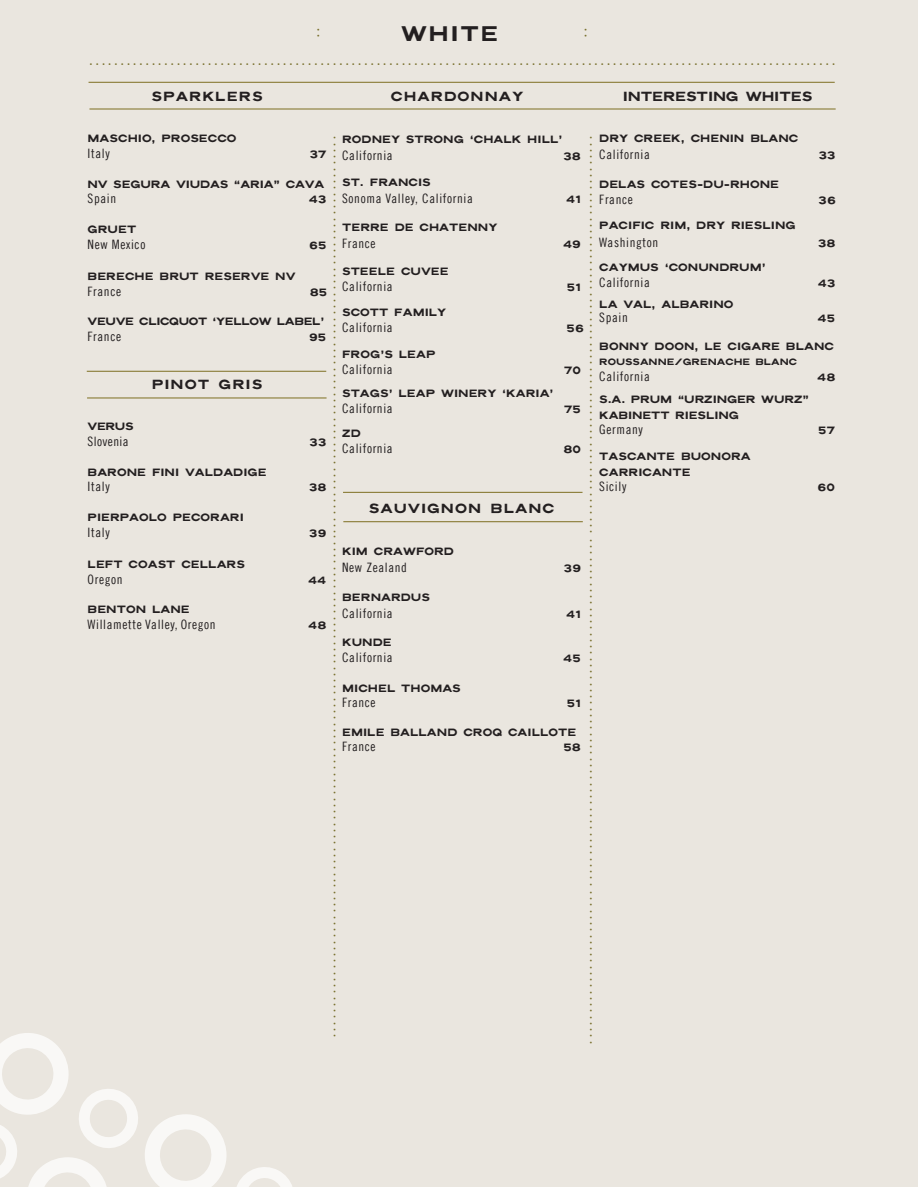
<style>
.page{position:relative;width:918px;height:1188px;background:#fff}
.page>*{position:absolute;margin:0;border:0;box-sizing:border-box;transform-origin:0 0}
.t1{font:31.2px "Lunar Orbiter";letter-spacing:.05em;color:#231f20}
.t2{font:19.5px "Lunar Orbiter";letter-spacing:.05em;color:#231f20}
.t3{font:19.5px "Lunar Orbiter";letter-spacing:-.01em;color:#231f20}
.t4{font:16.2px "Times";color:#79702d}
.t5{font:15.6px/15.6px "Lunar Orbiter";color:#231f20}
.t6{font:15.6px "Times";color:#79702d}
.t7{font:15.6px/29.8px "Lunar Orbiter";letter-spacing:-.025em;color:#231f20;text-align:right}
.t8{font:13.5px "Lunar Orbiter";color:#231f20}
.t9{font:13.05px "Trade Gothic LT Std Cn 18";letter-spacing:.05em;color:#231f20}
.t10{font:13.05px "Trade Gothic LT Std Cn 18";letter-spacing:.03em;color:#231f20}
</style>
<div class="page">
<div style="left:0;top:0;width:918px;height:1187px;background:#eae6df"></div>
<svg style="left:0;top:1033px;width:292px;height:154px"></svg>
<hr style="left:89px;top:82px;width:746px;height:1px;background:#7e6f22">
<hr style="left:89px;top:109px;width:747px;height:1px;background:#7e6f22">
<hr style="left:87px;top:371px;width:239px;height:1px;background:#7e6f22">
<hr style="left:87px;top:398px;width:240px;height:1px;background:#7e6f22">
<hr style="left:343px;top:492px;width:240px;height:1px;background:#7e6f22">
<hr style="left:343px;top:521px;width:240px;height:1px;background:#7e6f22">
<h1 class="t1" style="left:401px;top:18px;width:99px">WHITE</h1>
<p class="t6" style="left:89px;top:45px;width:748px">.. . .. . . .. . .......... .. . .. .. . . .. . . .. . . .. . . . . . . . . . . ..... . . . . . . . . . . .. . . . . . .. . .. . . .. . . .. . ... . .. . . .. . . .. . . .. ... . . .. . . .. . . .. . .</p>
<p class="t4" style="left:338px;top:27px;width:12px;rotate:90deg">..</p>
<p class="t4" style="left:605px;top:27px;width:12px;rotate:90deg">..</p>
<p class="t3" style="left:623px;top:86px;width:191px">INTERESTING WHITES</p>
<p class="t5" style="left:599px;top:131px;width:201px">DRY CREEK, CHENIN BLANC</p>
<p class="t9" style="left:599px;top:147px;width:52px">California</p>
<p class="t5" style="left:819px;top:148px;width:18px">33</p>
<p class="t5" style="left:599px;top:176px;width:181px">DELAS COTES-DU-RHONE</p>
<p class="t9" style="left:599px;top:191px;width:35px">France</p>
<p class="t5" style="left:819px;top:192px;width:19px">36</p>
<p class="t5" style="left:599px;top:217px;width:198px">PACIFIC RIM, DRY RIESLING</p>
<p class="t9" style="left:599px;top:235px;width:60px">Washington</p>
<p class="t5" style="left:818px;top:236px;width:19px">38</p>
<p class="t5" style="left:599px;top:260px;width:168px">CAYMUS ‘CONUNDRUM’</p>
<p class="t9" style="left:599px;top:275px;width:52px">California</p>
<p class="t5" style="left:818px;top:275px;width:19px">43</p>
<p class="t5" style="left:599px;top:297px;width:136px">LA VAL, ALBARINO</p>
<p class="t9" style="left:599px;top:309px;width:30px">Spain</p>
<p class="t2" style="left:151px;top:86px;width:113px">SPARKLERS</p>
<p class="t5" style="left:88px;top:131px;width:151px">MASCHIO, PROSECCO</p>
<p class="t9" style="left:88px;top:146px;width:24px">Italy</p>
<p class="t2" style="left:391px;top:87px;width:134px">CHARDONNAY</p>
<p class="t5" style="left:342px;top:131px;width:222px">RODNEY STRONG ‘CHALK HILL’</p>
<p class="t9" style="left:342px;top:147px;width:52px">California</p>
<p class="t5" style="left:563px;top:148px;width:19px">38</p>
<p class="t5" style="left:342px;top:174px;width:90px">ST. FRANCIS</p>
<p class="t9" style="left:342px;top:190px;width:132px">Sonoma Valley, California</p>
<p class="t5" style="left:566px;top:191px;width:16px">41</p>
<p class="t5" style="left:342px;top:219px;width:157px">TERRE DE CHATENNY</p>
<p class="t9" style="left:342px;top:236px;width:35px">France</p>
<p class="t5" style="left:563px;top:236px;width:20px">49</p>
<p class="t5" style="left:342px;top:264px;width:108px">STEELE CUVEE</p>
<p class="t9" style="left:342px;top:278px;width:52px">California</p>
<p class="t5" style="left:567px;top:279px;width:16px">51</p>
<p class="t5" style="left:342px;top:304px;width:106px">SCOTT FAMILY</p>
<p class="t9" style="left:342px;top:319px;width:52px">California</p>
<p class="t5" style="left:566px;top:320px;width:19px">56</p>
<p class="t5" style="left:342px;top:346px;width:95px">FROG’S LEAP</p>
<p class="t9" style="left:342px;top:361px;width:52px">California</p>
<p class="t5" style="left:564px;top:362px;width:18px">70</p>
<p class="t5" style="left:342px;top:385px;width:213px">STAGS’ LEAP WINERY ‘KARIA’</p>
<p class="t9" style="left:342px;top:400px;width:52px">California</p>
<p class="t5" style="left:564px;top:401px;width:18px">75</p>
<p class="t5" style="left:342px;top:426px;width:20px">ZD</p>
<p class="t9" style="left:342px;top:440px;width:52px">California</p>
<p class="t5" style="left:563px;top:441px;width:19px">80</p>
<p class="t6" style="left:354px;top:135px;width:903px;rotate:90deg">... .. ... .. ... .... ..... .. ..... .. . . ... . . .. .. . . .. . . .. . . .. . . .. . . .. .... ... . ... .... ..... ... .. . . ... . .. . . ... . .. . . . . . . . . . . . . . . . . .. . . .. . . . . . . . . . ... . ... .. . .</p>
<p class="t6" style="left:610px;top:135px;width:910px;rotate:90deg">... .. ... .. ... .... ..... .. ..... .. . . ... . . .. .. . . .. . . .. . . .. . . .. . . .. .. .. ... . ... .... ..... ... .. . . ... . .. . . ... . .. . . . . . . . . . . . . . . . . . . . . .. . . . . . . . . . ... . ... .. . .</p>
<p class="t5" style="left:88px;top:139px;width:240px;line-height:29.8px;text-align:right">37<br>NV SEGURA VIUDAS “ARIA” CAVA</p>
<p class="t9" style="left:88px;top:191px;width:30px">Spain</p>
<p class="t5" style="left:309px;top:192px;width:19px">43</p>
<p class="t5" style="left:88px;top:222px;width:50px">GRUET</p>
<p class="t9" style="left:88px;top:236px;width:59px">New Mexico</p>
<p class="t5" style="left:309px;top:237px;width:19px">65</p>
<p class="t5" style="left:88px;top:268px;width:209px">BERECHE BRUT RESERVE NV</p>
<p class="t9" style="left:88px;top:283px;width:35px">France</p>
<p class="t7" style="left:88px;top:277px;width:241px">85<br>VEUVE CLICQUOT ‘YELLOW LABEL’</p>
<p class="t9" style="left:88px;top:329px;width:35px">France</p>
<p class="t5" style="left:309px;top:329px;width:19px">95</p>
<p class="t2" style="left:152px;top:374px;width:112px">PINOT GRIS</p>
<p class="t5" style="left:88px;top:419px;width:48px">VERUS</p>
<p class="t10" style="left:88px;top:434px;width:43px">Slovenia</p>
<p class="t5" style="left:310px;top:434px;width:18px">33</p>
<p class="t5" style="left:88px;top:464px;width:181px">BARONE FINI VALDADIGE</p>
<p class="t9" style="left:88px;top:479px;width:24px">Italy</p>
<p class="t5" style="left:309px;top:480px;width:19px">38</p>
<p class="t5" style="left:88px;top:510px;width:158px">PIERPAOLO PECORARI</p>
<p class="t9" style="left:88px;top:524px;width:24px">Italy</p>
<p class="t5" style="left:309px;top:525px;width:19px">39</p>
<p class="t5" style="left:88px;top:556px;width:159px">LEFT COAST CELLARS</p>
<p class="t9" style="left:88px;top:571px;width:36px">Oregon</p>
<p class="t5" style="left:308px;top:572px;width:20px">44</p>
<p class="t5" style="left:88px;top:602px;width:104px">BENTON LANE</p>
<p class="t9" style="left:88px;top:617px;width:130px">Willamette Valley, Oregon</p>
<p class="t5" style="left:308px;top:617px;width:20px">48</p>
<p class="t5" style="left:599px;top:304px;width:237px;line-height:27.8px;text-align:right">45<br>BONNY DOON, LE CIGARE BLANC</p>
<p class="t8" style="left:599px;top:355px;width:199px">ROUSSANNE/GRENACHE BLANC</p>
<p class="t9" style="left:599px;top:368px;width:52px">California</p>
<p class="t5" style="left:817px;top:369px;width:20px">48</p>
<p class="t5" style="left:599px;top:392px;width:211px">S.A. PRUM “URZINGER WURZ”<br>KABINETT RIESLING</p>
<p class="t9" style="left:599px;top:422px;width:45px">Germany</p>
<p class="t5" style="left:818px;top:423px;width:18px">57</p>
<p class="t5" style="left:599px;top:449px;width:153px">TASCANTE BUONORA<br>CARRICANTE</p>
<p class="t9" style="left:599px;top:479px;width:29px">Sicily</p>
<p class="t5" style="left:817px;top:480px;width:19px">60</p>
<p class="t2" style="left:369px;top:498px;width:187px">SAUVIGNON BLANC</p>
<p class="t5" style="left:342px;top:544px;width:113px">KIM CRAWFORD</p>
<p class="t9" style="left:342px;top:560px;width:66px">New Zealand</p>
<p class="t5" style="left:564px;top:561px;width:19px">39</p>
<p class="t5" style="left:342px;top:589px;width:89px">BERNARDUS</p>
<p class="t9" style="left:342px;top:605px;width:52px">California</p>
<p class="t5" style="left:566px;top:606px;width:16px">41</p>
<p class="t5" style="left:342px;top:635px;width:51px">KUNDE</p>
<p class="t9" style="left:342px;top:650px;width:52px">California</p>
<p class="t5" style="left:563px;top:650px;width:19px">45</p>
<p class="t5" style="left:342px;top:680px;width:120px">MICHEL THOMAS</p>
<p class="t9" style="left:342px;top:695px;width:35px">France</p>
<p class="t5" style="left:342px;top:689px;width:240px;line-height:28.3px;text-indent:225px">51<br>EMILE BALLAND CROQ CAILLOTE</p>
<p class="t9" style="left:342px;top:739px;width:35px">France</p>
<p class="t5" style="left:563px;top:740px;width:19px">58</p>
</div>
